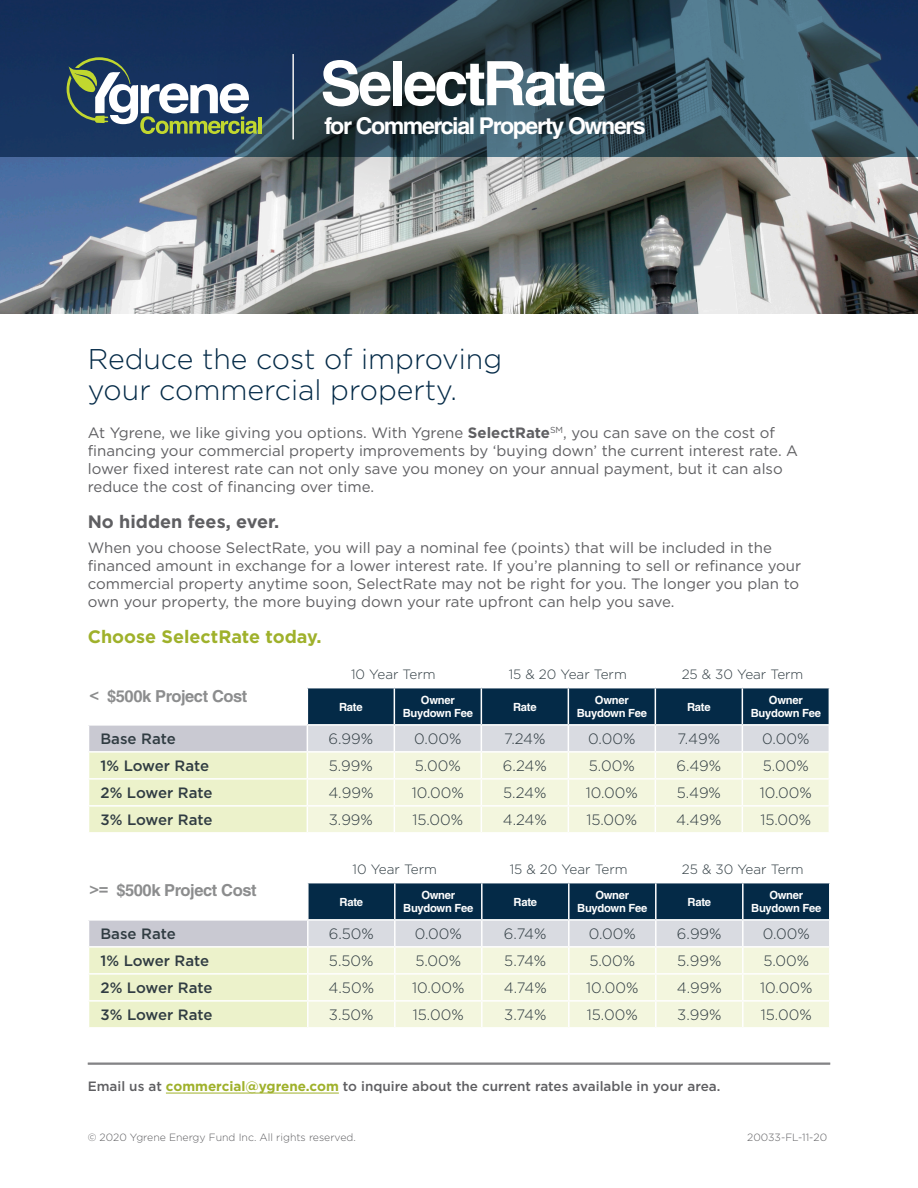
<style>
.page{position:relative;width:918px;height:1188px;background:#fff}
.page>*{position:absolute;margin:0;border:0;box-sizing:border-box;transform-origin:0 0}
.Allianz___Body_Headi{font:700 61.35px "Helvetica";letter-spacing:-.05em;color:#fff}
.Header1{font:300 28.5px/31.5px "Gotham";color:#042a47}
.Allianz___Body_Headi-2{font:700 23.1px "Helvetica";letter-spacing:-.06em;color:#fff}
.Header_2{font:700 18px "Gotham";color:#9fb12b}
.Header_2-2{font:700 18px "Gotham";color:#5f5f62}
.t1{font:700 16.5px "Helvetica";letter-spacing:-.025em;color:#8c8d8e}
.Text{font:15px/18px "Gotham";color:#5f5f62}
.t2{font:300 15px "Gotham";color:#303c42}
.t3{font:500 15px "Gotham";letter-spacing:-.005em;color:#303c42}
.Allianz___Body_Headi-3{font:500 13.5px "Gotham";color:#5f5f62}
.t4{font:300 13.5px "Gotham";color:#303c42}
.t5{font:700 11.25px "Helvetica";letter-spacing:-.025em;color:#fff}
.Allianz___Body_Headi-4{font:300 10.5px "Gotham";color:#5f5f62}
.s1{font-weight:700}
.s2{font-weight:700;color:#9fb12b}
</style>
<div class="page">
<img style="left:0;top:158px;width:918px;height:155px">
<svg style="left:0;top:0;width:918px;height:158px;background:#2c4a68"></svg>
<svg style="left:88px;top:688px;width:742px;height:144px;background:#c5cec5"></svg>
<svg style="left:88px;top:883px;width:742px;height:144px;background:#c4cdc4"></svg>
<hr style="left:308px;top:1000px;width:87px;height:2px;background:#fff">
<hr style="left:307px;top:1002px;width:2px;height:25px;background:#fff">
<hr style="left:395px;top:1000px;width:87px;height:2px;background:#fff">
<hr style="left:394px;top:1002px;width:2px;height:25px;background:#fff">
<hr style="left:482px;top:1000px;width:87px;height:2px;background:#fff">
<hr style="left:481px;top:1002px;width:2px;height:25px;background:#fff">
<hr style="left:569px;top:1000px;width:87px;height:2px;background:#fff">
<hr style="left:568px;top:1002px;width:2px;height:25px;background:#fff">
<hr style="left:656px;top:1000px;width:87px;height:2px;background:#fff">
<hr style="left:655px;top:1002px;width:2px;height:25px;background:#fff">
<hr style="left:743px;top:1000px;width:88px;height:2px;background:#fff">
<hr style="left:742px;top:1002px;width:2px;height:25px;background:#fff">
<hr style="left:829px;top:1002px;width:2px;height:25px;background:#fff">
<hr style="left:166px;top:1093px;width:173px;height:1px;background:#9fb12b">
<hr style="left:88px;top:1063px;width:742px;height:1px;background:#5f5f62">
<hr style="left:88px;top:1064px;width:742px;height:1px;background:#5f5f62">
<div style="left:206px;top:0;width:513px;height:229px;background:#231f20;opacity:.75"></div>
<hr style="left:258px;top:117px;width:3px;height:17px;background:#c1d72f">
<svg style="left:67px;top:57px;width:190px;height:77px"></svg>
<p class="Allianz___Body_Headi" style="left:320px;top:46px;width:287px">SelectRate</p>
<p class="Allianz___Body_Headi-2" style="left:324px;top:112px;width:323px">for Commercial Property Owners</p>
<p class="Header1" style="left:88px;top:343px;width:416px">Reduce the cost of improving your commercial property.</p>
<p class="Text" style="left:88px;top:423px;width:712px">At Ygrene, we like giving you options. With Ygrene <span class="s1">SelectRate</span><sup>SM</sup>, you can save on the cost of financing your commercial property improvements by ‘buying down’ the current interest rate. A lower fixed interest rate can not only save you money on your annual payment, but it can also reduce the cost of financing over time.</p>
<p class="Header_2-2" style="left:88px;top:511px;width:193px">No hidden fees, ever.</p>
<p class="Text" style="left:88px;top:539px;width:715px">When you choose SelectRate, you will pay a nominal fee (points) that will be included in the financed amount in exchange for a lower interest rate. If you’re planning to sell or refinance your commercial property anytime soon, SelectRate may not be right for you. The longer you plan to own your property, the more buying down your rate upfront can help you save.</p>
<p class="Header_2" style="left:88px;top:626px;width:235px">Choose SelectRate today.</p>
<p class="t1" style="left:90px;top:686px;width:159px">&lt; $500k Project Cost</p>
<p class="t4" style="left:351px;top:666px;width:86px">10 Year Term</p>
<p class="t4" style="left:509px;top:666px;width:120px">15 &amp; 20 Year Term</p>
<p class="t4" style="left:682px;top:666px;width:123px">25 &amp; 30 Year Term</p>
<p class="t5" style="left:339px;top:700px;width:25px">Rate</p>
<p class="t5" style="left:421px;top:693px;width:35px">Owner</p>
<p class="t5" style="left:403px;top:707px;width:72px">Buydown Fee</p>
<p class="t5" style="left:513px;top:700px;width:25px">Rate</p>
<p class="t5" style="left:595px;top:693px;width:35px">Owner</p>
<p class="t5" style="left:577px;top:707px;width:72px">Buydown Fee</p>
<p class="t5" style="left:687px;top:700px;width:25px">Rate</p>
<p class="t5" style="left:769px;top:693px;width:35px">Owner</p>
<p class="t5" style="left:751px;top:707px;width:72px">Buydown Fee</p>
<p class="t3" style="left:100px;top:729px;width:77px">Base Rate</p>
<p class="t2" style="left:329px;top:730px;width:46px">6.99%</p>
<p class="t2" style="left:414px;top:730px;width:49px">0.00%</p>
<p class="t2" style="left:504px;top:730px;width:43px">7.24%</p>
<p class="t2" style="left:588px;top:730px;width:49px">0.00%</p>
<p class="t2" style="left:678px;top:730px;width:44px">7.49%</p>
<p class="t2" style="left:762px;top:730px;width:49px">0.00%</p>
<p class="t3" style="left:100px;top:756px;width:110px">1% Lower Rate</p>
<p class="t2" style="left:329px;top:757px;width:46px">5.99%</p>
<p class="t2" style="left:415px;top:757px;width:47px">5.00%</p>
<p class="t2" style="left:503px;top:757px;width:45px">6.24%</p>
<p class="t2" style="left:589px;top:757px;width:47px">5.00%</p>
<p class="t2" style="left:676px;top:757px;width:46px">6.49%</p>
<p class="t2" style="left:763px;top:757px;width:47px">5.00%</p>
<p class="t3" style="left:100px;top:783px;width:113px">2% Lower Rate</p>
<p class="t2" style="left:328px;top:784px;width:47px">4.99%</p>
<p class="t2" style="left:412px;top:784px;width:54px">10.00%</p>
<p class="t2" style="left:503px;top:784px;width:45px">5.24%</p>
<p class="t2" style="left:586px;top:784px;width:54px">10.00%</p>
<p class="t2" style="left:677px;top:784px;width:46px">5.49%</p>
<p class="t2" style="left:760px;top:784px;width:54px">10.00%</p>
<p class="t3" style="left:100px;top:810px;width:113px">3% Lower Rate</p>
<p class="t2" style="left:329px;top:811px;width:46px">3.99%</p>
<p class="t2" style="left:412px;top:811px;width:52px">15.00%</p>
<p class="t2" style="left:503px;top:811px;width:46px">4.24%</p>
<p class="t2" style="left:586px;top:811px;width:52px">15.00%</p>
<p class="t2" style="left:676px;top:811px;width:47px">4.49%</p>
<p class="t2" style="left:760px;top:811px;width:52px">15.00%</p>
<p class="t1" style="left:90px;top:880px;width:169px">&gt;= $500k Project Cost</p>
<p class="t4" style="left:353px;top:861px;width:86px">10 Year Term</p>
<p class="t4" style="left:510px;top:861px;width:120px">15 &amp; 20 Year Term</p>
<p class="t4" style="left:682px;top:861px;width:123px">25 &amp; 30 Year Term</p>
<p class="t5" style="left:340px;top:895px;width:25px">Rate</p>
<p class="t5" style="left:421px;top:888px;width:35px">Owner</p>
<p class="t5" style="left:403px;top:902px;width:72px">Buydown Fee</p>
<p class="t5" style="left:514px;top:895px;width:25px">Rate</p>
<p class="t5" style="left:595px;top:888px;width:35px">Owner</p>
<p class="t5" style="left:577px;top:902px;width:72px">Buydown Fee</p>
<p class="t5" style="left:688px;top:895px;width:25px">Rate</p>
<p class="t5" style="left:769px;top:888px;width:35px">Owner</p>
<p class="t5" style="left:751px;top:902px;width:72px">Buydown Fee</p>
<p class="t3" style="left:100px;top:924px;width:77px">Base Rate</p>
<p class="t2" style="left:329px;top:925px;width:47px">6.50%</p>
<p class="t2" style="left:415px;top:925px;width:49px">0.00%</p>
<p class="t2" style="left:504px;top:925px;width:44px">6.74%</p>
<p class="t2" style="left:589px;top:925px;width:49px">0.00%</p>
<p class="t2" style="left:677px;top:925px;width:46px">6.99%</p>
<p class="t2" style="left:763px;top:925px;width:49px">0.00%</p>
<p class="t3" style="left:100px;top:951px;width:110px">1% Lower Rate</p>
<p class="t2" style="left:329px;top:952px;width:46px">5.50%</p>
<p class="t2" style="left:415px;top:952px;width:47px">5.00%</p>
<p class="t2" style="left:504px;top:952px;width:44px">5.74%</p>
<p class="t2" style="left:589px;top:952px;width:47px">5.00%</p>
<p class="t2" style="left:677px;top:952px;width:46px">5.99%</p>
<p class="t2" style="left:763px;top:952px;width:47px">5.00%</p>
<p class="t3" style="left:100px;top:978px;width:113px">2% Lower Rate</p>
<p class="t2" style="left:329px;top:979px;width:47px">4.50%</p>
<p class="t2" style="left:412px;top:979px;width:54px">10.00%</p>
<p class="t2" style="left:504px;top:979px;width:44px">4.74%</p>
<p class="t2" style="left:586px;top:979px;width:54px">10.00%</p>
<p class="t2" style="left:677px;top:979px;width:47px">4.99%</p>
<p class="t2" style="left:760px;top:979px;width:54px">10.00%</p>
<p class="t3" style="left:100px;top:1005px;width:113px">3% Lower Rate</p>
<p class="t2" style="left:329px;top:1006px;width:46px">3.50%</p>
<p class="t2" style="left:413px;top:1006px;width:52px">15.00%</p>
<p class="t2" style="left:504px;top:1006px;width:44px">3.74%</p>
<p class="t2" style="left:587px;top:1006px;width:52px">15.00%</p>
<p class="t2" style="left:677px;top:1006px;width:46px">3.99%</p>
<p class="t2" style="left:761px;top:1006px;width:52px">15.00%</p>
<p class="Allianz___Body_Headi-3" style="left:88px;top:1078px;width:634px">Email us at <span class="s2">commercial@ygrene.com</span> to inquire about the current rates available in your area.</p>
<p class="Allianz___Body_Headi-4" style="left:88px;top:1132px;width:270px">© 2020 Ygrene Energy Fund Inc. All rights reserved.</p>
<p class="Allianz___Body_Headi-4" style="left:747px;top:1132px;width:81px">20033-FL-11-20</p>
</div>
